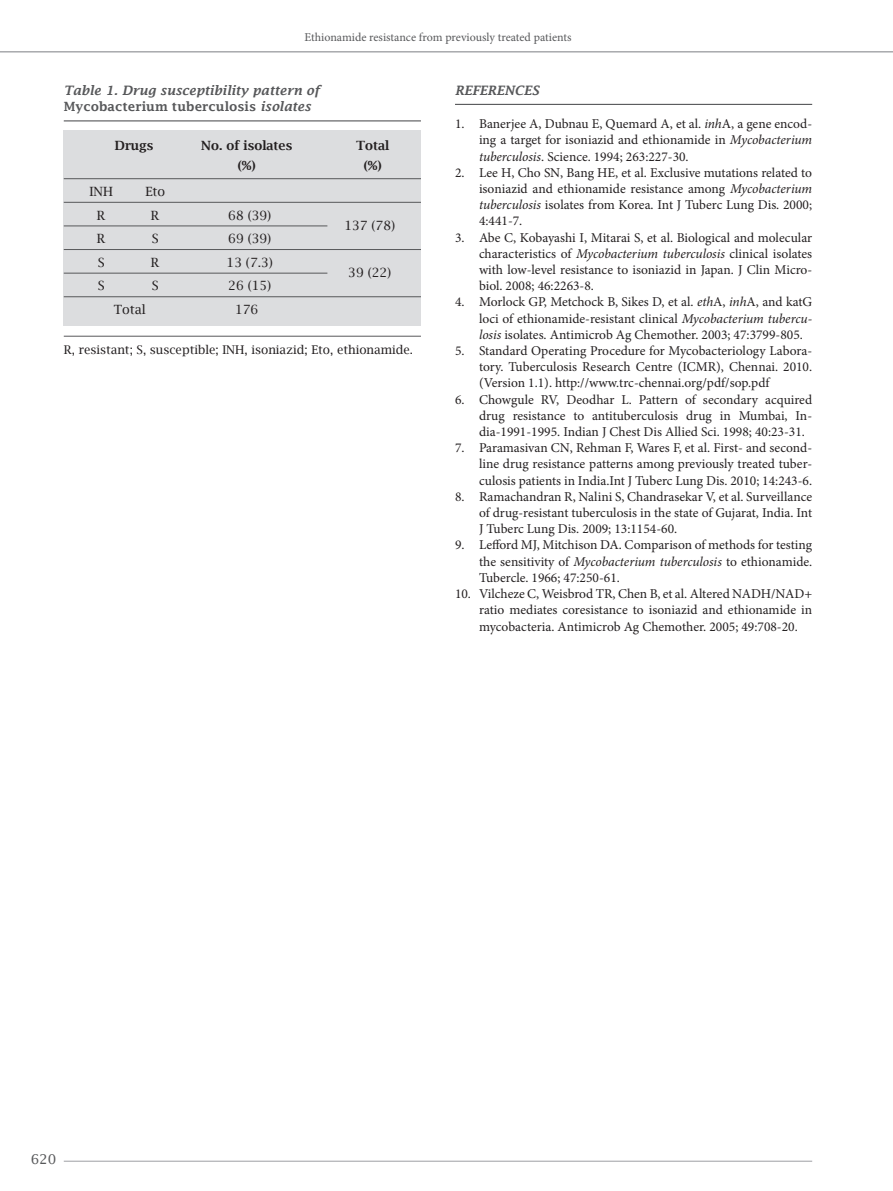
<style>
.page{position:relative;width:893px;height:1191px;background:#fff}
.page>*{position:absolute;margin:0;border:0;box-sizing:border-box;transform-origin:0 0}
.t1{font:13.5px/16.2px "Minion Pro";color:#231f20;text-align:justify}
.t2{font:13.5px "Lucida Fax";color:#57585a}
.t3{font:italic 600 12.75px/16.5px "Lucida Fax";color:#57585a}
.t4{font:12.75px "Lucida Bright";color:#231f20}
.t5{font:600 12.75px "Lucida Bright";color:#231f20}
.t6{font:12px "Lucida Bright";color:#231f20}
.t7{font:12px "Minion Pro";color:#57585a}
.s1{font-style:normal}
.s2{font-style:italic}
</style>
<div class="page">
<hr style="left:64px;top:1160px;width:748px;height:1px;background:#a8a9ad">
<hr style="left:0;top:51px;width:893px;height:2px;background:#a8a9ad">
<hr style="left:455px;top:104px;width:357px;height:1px;background:#57585a">
<div style="left:64px;top:130px;width:357px;height:196px;background:#dcdddf"></div>
<hr style="left:64px;top:120px;width:357px;height:1px;background:#57585a">
<hr style="left:64px;top:178px;width:357px;height:1px;background:#57585a">
<hr style="left:64px;top:202px;width:357px;height:1px;background:#57585a">
<hr style="left:64px;top:226px;width:263px;height:1px;background:#57585a">
<hr style="left:64px;top:249px;width:357px;height:1px;background:#57585a">
<hr style="left:64px;top:273px;width:263px;height:1px;background:#57585a">
<hr style="left:64px;top:296px;width:357px;height:1px;background:#57585a">
<hr style="left:64px;top:336px;width:357px;height:1px;background:#57585a">
<p class="t7" style="left:304px;top:29px;width:269px">Ethionamide resistance from previously treated patients</p>
<p class="t3" style="left:64px;top:82px;width:258px">Table 1. Drug susceptibility pattern of<br><span class="s1">Mycobacterium tuberculosis</span> isolates</p>
<p class="t5" style="left:115px;top:138px;width:40px">Drugs</p>
<p class="t5" style="left:201px;top:138px;width:93px">No. of isolates</p>
<p class="t5" style="left:356px;top:138px;width:35px">Total</p>
<p class="t5" style="left:238px;top:158px;width:20px">(%)</p>
<p class="t5" style="left:364px;top:158px;width:20px">(%)</p>
<p class="t4" style="left:89px;top:184px;width:25px">INH</p>
<p class="t4" style="left:145px;top:184px;width:21px">Eto</p>
<p class="t4" style="left:97px;top:208px;width:10px">R</p>
<p class="t4" style="left:151px;top:208px;width:10px">R</p>
<p class="t4" style="left:228px;top:208px;width:44px">68 (39)</p>
<p class="t4" style="left:344px;top:218px;width:52px">137 (78)</p>
<p class="t4" style="left:97px;top:231px;width:10px">R</p>
<p class="t4" style="left:152px;top:231px;width:8px">S</p>
<p class="t4" style="left:228px;top:231px;width:44px">69 (39)</p>
<p class="t4" style="left:98px;top:255px;width:8px">S</p>
<p class="t4" style="left:151px;top:255px;width:10px">R</p>
<p class="t4" style="left:227px;top:255px;width:48px">13 (7.3)</p>
<p class="t4" style="left:348px;top:265px;width:44px">39 (22)</p>
<p class="t4" style="left:98px;top:278px;width:8px">S</p>
<p class="t4" style="left:152px;top:278px;width:8px">S</p>
<p class="t4" style="left:228px;top:278px;width:44px">26 (15)</p>
<p class="t4" style="left:114px;top:302px;width:34px">Total</p>
<p class="t4" style="left:235px;top:302px;width:25px">176</p>
<p class="t6" style="left:64px;top:343px;width:351px">R, resistant; S, susceptible; INH, isoniazid; Eto, ethionamide.</p>
<p class="t3" style="left:455px;top:82px;width:85px">REFERENCES</p>
<p class="t1" style="left:479px;top:116px;width:335px;text-indent:-24px">1. Banerjee A, Dubnau E, Quemard A, et al. <span class="s2">inh</span>A, a gene encod&shy;ing a target for isoniazid and ethionamide in <span class="s2">Mycobacterium tuberculosis</span>. Science. 1994; 263:227-30.</p>
<p class="t1" style="left:479px;top:164px;width:335px;text-indent:-24px">2. Lee H, Cho SN, Bang HE, et al. Exclusive mutations related to isoniazid and ethionamide resistance among <span class="s2">Mycobacterium tuberculosis</span> isolates from Korea. Int J Tuberc Lung Dis. 2000; 4:441-7.</p>
<p class="t1" style="left:479px;top:229px;width:335px;text-indent:-24px">3. Abe C, Kobayashi I, Mitarai S, et al. Biological and molecular characteristics of <span class="s2">Mycobacterium tuberculosis</span> clinical isolates with low-level resistance to isoniazid in Japan. J Clin Micro&shy;biol. 2008; 46:2263-8.</p>
<p class="t1" style="left:479px;top:294px;width:335px;text-indent:-24px">4. Morlock GP, Metchock B, Sikes D, et al. <span class="s2">eth</span>A, <span class="s2">inh</span>A, and katG loci of ethionamide-resistant clinical <span class="s2">Mycobacterium tubercu&shy;losis</span> isolates. Antimicrob Ag Chemother. 2003; 47:3799-805.</p>
<p class="t1" style="left:479px;top:343px;width:335px;text-indent:-24px">5. Standard Operating Procedure for Mycobacteriology Labora&shy;tory. Tuberculosis Research Centre (ICMR), Chennai. 2010. (Version 1.1). http://www.trc-chennai.org/pdf/sop.pdf</p>
<p class="t1" style="left:479px;top:391px;width:335px;text-indent:-24px">6. Chowgule RV, Deodhar L. Pattern of secondary acquired drug resistance to antituberculosis drug in Mumbai, In&shy;dia-1991-1995. Indian J Chest Dis Allied Sci. 1998; 40:23-31.</p>
<p class="t1" style="left:479px;top:440px;width:335px;text-indent:-24px">7. Paramasivan CN, Rehman F, Wares F, et al. First- and second&shy;line drug resistance patterns among previously treated tuber&shy;culosis patients in India.Int J Tuberc Lung Dis. 2010; 14:243-6.</p>
<p class="t1" style="left:479px;top:488px;width:335px;text-indent:-24px">8. Ramachandran R, Nalini S, Chandrasekar V, et al. Surveillance of drug-resistant tuberculosis in the state of Gujarat, India. Int J Tuberc Lung Dis. 2009; 13:1154-60.</p>
<p class="t1" style="left:479px;top:537px;width:335px;text-indent:-24px">9. Lefford MJ, Mitchison DA. Comparison of methods for testing the sensitivity of <span class="s2">Mycobacterium tuberculosis</span> to ethionamide.<br>Tubercle. 1966; 47:250-61.</p>
<p class="t1" style="left:479px;top:586px;width:335px;text-indent:-24px">10. Vilcheze C, Weisbrod TR, Chen B, et al. Altered NADH/NAD+ ratio mediates coresistance to isoniazid and ethionamide in mycobacteria. Antimicrob Ag Chemother. 2005; 49:708-20.</p>
<p class="t2" style="left:31px;top:1151px;width:27px">620</p>
</div>
